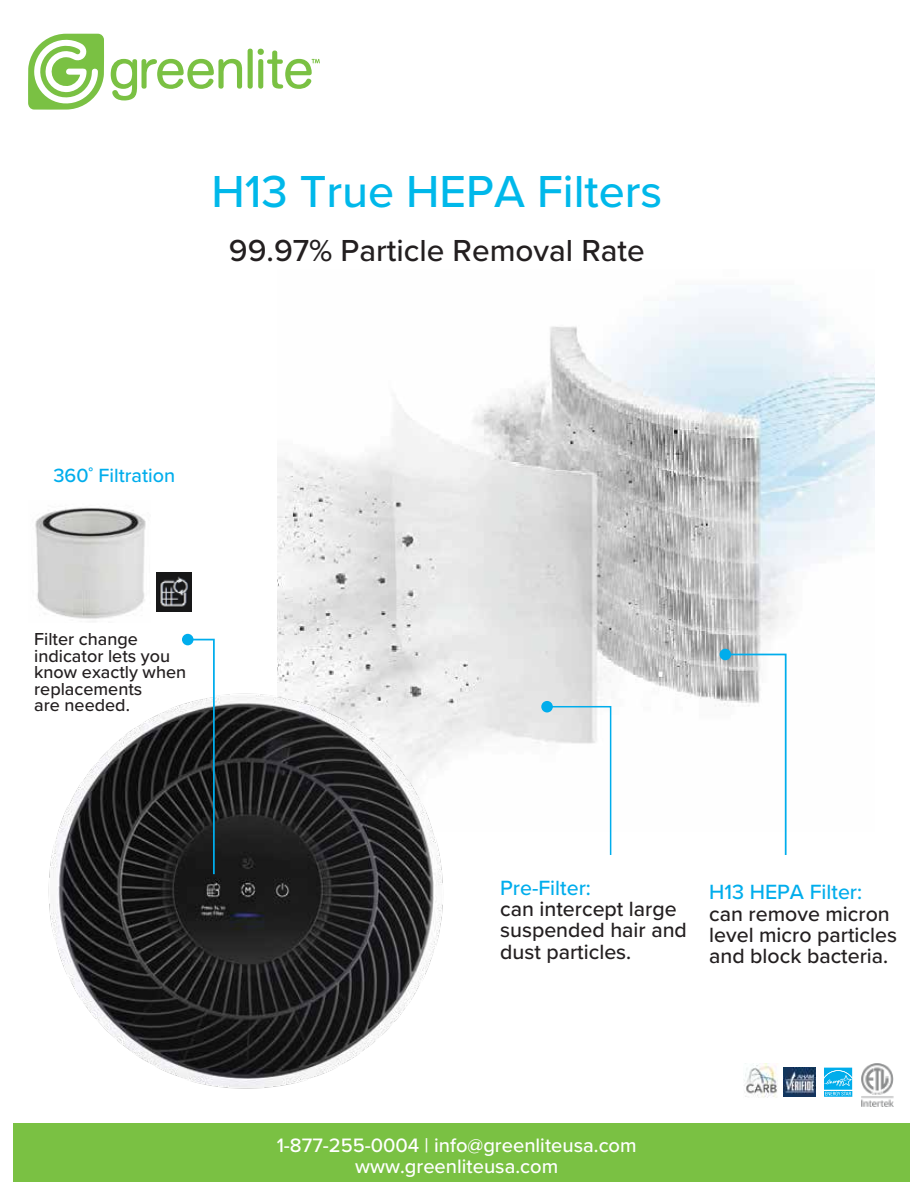
<style>
.page{position:relative;width:918px;height:1188px;background:#fff}
.page>*{position:absolute;margin:0;border:0;box-sizing:border-box;transform-origin:0 0}
.t1{font:500 46.5px "Proxima Nova";color:#00b8ea}
.t2{font:500 31.5px "Proxima Nova";color:#231f20}
.t3{font:500 21.3px/21.3px "Proxima Nova";color:#231f20}
.t4{font:500 21.3px "Proxima Nova";color:#00adec}
.t5{font:500 20.1px/20.5px "Proxima Nova";color:#fff;text-align:center}
.t6{font:500 19.8px "Proxima Nova";color:#00adec}
.t7{font:500 18px/16.5px "Proxima Nova";color:#231f20}
</style>
<div class="page">
<img style="left:277px;top:290px;width:597px;height:417px">
<img style="left:35px;top:507px;width:111px;height:112px">
<div style="left:13px;top:1123px;width:897px;height:59px;background:#7ac143"></div>
<svg style="left:111px;top:59px;width:131px;height:41px"></svg>
<div style="left:248px;top:49px;width:5px;height:40px;background:#7ac143;border-radius:3px"></div>
<svg style="left:258px;top:49px;width:62px;height:40px"></svg>
<svg style="left:28px;top:34px;width:76px;height:76px"></svg>
<svg style="left:824px;top:1067px;width:29px;height:1px"></svg>
<svg style="left:824px;top:1068px;width:29px;height:29px"></svg>
<img style="left:862px;top:1064px;width:31px;height:42px">
<img style="left:783px;top:1068px;width:32px;height:29px">
<svg style="left:570px;top:705px;width:42px;height:150px"></svg>
<svg style="left:724px;top:653px;width:63px;height:202px"></svg>
<div style="left:720px;top:649px;width:11px;height:11px;background:#00adec;border-radius:50%"></div>
<img style="left:48px;top:671px;width:522px;height:418px">
<svg style="left:186px;top:638px;width:30px;height:238px"></svg>
<div style="left:182px;top:634px;width:12px;height:11px;background:#00adec;border-radius:50%"></div>
<img style="left:156px;top:572px;width:35px;height:39px">
<img style="left:744px;top:1063px;width:34px;height:35px">
<h1 class="t1" style="left:212px;top:157px;width:452px">H13 True HEPA Filters</h1>
<h2 class="t2" style="left:229px;top:227px;width:417px">99.97% Particle Removal Rate</h2>
<p class="t6" style="left:53px;top:460px;width:123px">360˚ Filtration</p>
<p class="t7" style="left:34px;top:630px;width:154px">Filter change indicator lets you know exactly when replacements<br>are needed.</p>
<p class="t4" style="left:500px;top:872px;width:92px">Pre-Filter:</p>
<p class="t3" style="left:500px;top:897px;width:188px">can intercept large suspended hair and dust particles.</p>
<p class="t4" style="left:709px;top:876px;width:155px">H13 HEPA Filter:</p>
<p class="t3" style="left:709px;top:902px;width:189px">can remove micron level micro particles and block bacteria.</p>
<p class="t5" style="left:277px;top:1134px;width:362px">1-877-255-0004 | info@greenliteusa.com www.greenliteusa.com</p>
</div>
